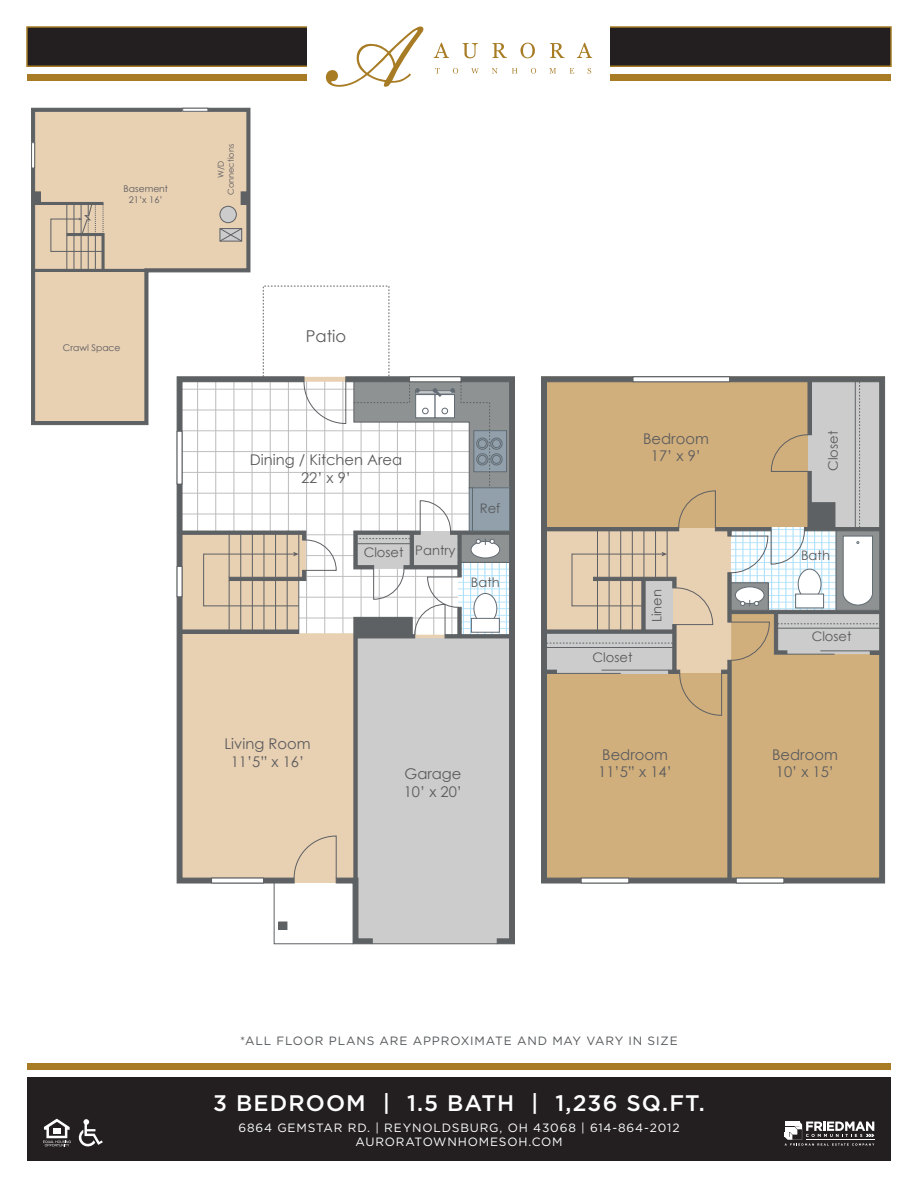
<style>
.page{position:relative;width:918px;height:1188px;background:#fff}
.page>*{position:absolute;margin:0;border:0;box-sizing:border-box;transform-origin:0 0}
.t1{font:500 22.5px "Gotham";letter-spacing:.05em;color:#fff}
.t2{font:16.35px "Century Gothic";color:#5b5b5d}
.t3{font:14.7px/17.7px "Century Gothic";color:#5b5b5d;text-align:center}
.t4{font:13.05px "Century Gothic";color:#59595c}
.t5{font:12px/14.4px "Gotham";letter-spacing:.07em;color:#fff;text-align:center}
.t6{font:12px "Gotham";letter-spacing:.07em;color:#54575a}
.t7{font:9.15px/11.1px "Century Gothic";color:#5b5b5d;text-align:center}
.t8{font:8.25px/9.9px "Century Gothic";color:#59595c;text-align:center}
</style>
<div class="page">
<div style="left:27px;top:1078px;width:864px;height:83px;background:#231f20"></div>
<div style="left:27px;top:1063px;width:864px;height:7px;background:#a77c25"></div>
<div style="left:27px;top:27px;width:864px;height:39px;background:#231f20"></div>
<div style="left:26px;top:26px;width:866px;height:41px;border:2px solid #a77c25"></div>
<div style="left:27px;top:75px;width:864px;height:6px;background:#a77c25"></div>
<div style="left:307px;top:6px;width:303px;height:92px;background:#fff"></div>
<svg style="left:325px;top:26px;width:99px;height:61px"></svg>
<svg style="left:492px;top:43px;width:15px;height:15px"></svg>
<svg style="left:550px;top:43px;width:15px;height:15px"></svg>
<svg style="left:520px;top:42px;width:15px;height:17px"></svg>
<svg style="left:463px;top:43px;width:15px;height:16px"></svg>
<svg style="left:434px;top:43px;width:15px;height:15px"></svg>
<svg style="left:577px;top:43px;width:15px;height:15px"></svg>
<svg style="left:549px;top:68px;width:7px;height:5px"></svg>
<svg style="left:512px;top:68px;width:5px;height:5px"></svg>
<svg style="left:471px;top:68px;width:8px;height:6px"></svg>
<svg style="left:492px;top:68px;width:6px;height:6px"></svg>
<svg style="left:453px;top:68px;width:5px;height:6px"></svg>
<svg style="left:531px;top:67px;width:5px;height:7px"></svg>
<svg style="left:570px;top:68px;width:4px;height:6px"></svg>
<svg style="left:587px;top:68px;width:5px;height:6px"></svg>
<svg style="left:785px;top:1121px;width:89px;height:25px"></svg>
<svg style="left:79px;top:1119px;width:24px;height:27px"></svg>
<svg style="left:43px;top:1119px;width:28px;height:28px"></svg>
<svg style="left:305px;top:424px;width:40px;height:76px"></svg>
<svg style="left:541px;top:376px;width:344px;height:508px;background:#656869"></svg>
<svg style="left:176px;top:376px;width:129px;height:508px"></svg>
<svg style="left:345px;top:376px;width:170px;height:569px"></svg>
<div style="left:472px;top:488px;width:38px;height:43px;background:#91a0ab"></div>
<div style="left:472px;top:487px;width:38px;height:44px;border:1px solid #606b71"></div>
<div style="left:469px;top:487px;width:4px;height:44px;border:1px solid #606b71"></div>
<svg style="left:303px;top:381px;width:44px;height:43px"></svg>
<svg style="left:543px;top:382px;width:340px;height:499px;background:#cab390"></svg>
<div style="left:798px;top:569px;width:23px;height:30px;background:#fff;border-radius:50%"></div>
<div style="left:798px;top:569px;width:23px;height:31px;border:1px solid #626b73;border-radius:50%"></div>
<div style="left:796px;top:594px;width:28px;height:14px;background:#fff"></div>
<div style="left:795px;top:594px;width:29px;height:14px;border:1px solid #626b73"></div>
<svg style="left:353px;top:381px;width:157px;height:108px"></svg>
<svg style="left:179px;top:500px;width:334px;height:445px"></svg>
<div style="left:212px;top:878px;width:51px;height:5px;background:#fff"></div>
<div style="left:581px;top:878px;width:48px;height:5px;background:#fff"></div>
<div style="left:736px;top:878px;width:48px;height:5px;background:#fff"></div>
<div style="left:633px;top:377px;width:97px;height:5px;background:#fff"></div>
<div style="left:633px;top:376px;width:97px;height:6px;border:1px solid #5d6163"></div>
<div style="left:410px;top:377px;width:51px;height:5px;background:#fff"></div>
<div style="left:409px;top:376px;width:52px;height:6px;border:1px solid #5d6163"></div>
<div style="left:177px;top:431px;width:5px;height:53px;background:#fff"></div>
<div style="left:177px;top:566px;width:5px;height:31px;background:#fff"></div>
<div style="left:279px;top:922px;width:8px;height:7px;background:#5d6163"></div>
<div style="left:278px;top:922px;width:9px;height:8px;border:1px solid #5d6163"></div>
<div style="left:357px;top:621px;width:52px;height:14px;background:#5d6163"></div>
<div style="left:357px;top:620px;width:52px;height:15px;border:1px solid #5d6163"></div>
<div style="left:811px;top:506px;width:21px;height:22px;background:#5d6163"></div>
<hr style="left:372px;top:943px;width:125px;height:1px;background:#5f6164">
<svg style="left:31px;top:108px;width:219px;height:317px"></svg>
<svg style="left:50px;top:204px;width:55px;height:66px;background:#cab8a1"></svg>
<div style="left:220px;top:206px;width:16px;height:17px;background:#ccc;border-radius:50%"></div>
<div style="left:220px;top:206px;width:17px;height:17px;border:1px solid #5e6063;border-radius:50%"></div>
<svg style="left:219px;top:228px;width:23px;height:14px"></svg>
<div style="left:31px;top:142px;width:4px;height:26px;border:1px solid #5d6163"></div>
<div style="left:182px;top:108px;width:26px;height:4px;border:1px solid #5d6163"></div>
<div style="left:35px;top:192px;width:5px;height:13px;background:#5d6163"></div>
<div style="left:34px;top:192px;width:7px;height:13px;border:1px solid #5d6163"></div>
<div style="left:241px;top:192px;width:6px;height:13px;background:#5d6163"></div>
<p class="t7" style="left:124px;top:183px;width:46px">Basement<br>21’x 16’</p>
<p class="t8" style="left:216px;top:195px;width:52px;rotate:-90deg">W/D<br>Connections</p>
<p class="t7" style="left:63px;top:342px;width:59px">Crawl Space</p>
<p class="t2" style="left:306px;top:324px;width:42px">Patio</p>
<p class="t7" style="left:297px;top:332px;width:55px">Living Room</p>
<p class="t3" style="left:250px;top:451px;width:154px">Dining / Kitchen Area<br>22’ x 9’</p>
<p class="t4" style="left:364px;top:542px;width:93px">Closet Pantry</p>
<p class="t4" style="left:480px;top:499px;width:22px">Ref</p>
<p class="t4" style="left:471px;top:573px;width:30px">Bath</p>
<p class="t3" style="left:643px;top:429px;width:67px">Bedroom<br>17’ x 9’</p>
<p class="t4" style="left:593px;top:648px;width:41px">Closet</p>
<p class="t4" style="left:648px;top:622px;width:35px;rotate:-90deg">Linen</p>
<p class="t4" style="left:824px;top:471px;width:41px;rotate:-90deg">Closet</p>
<p class="t4" style="left:801px;top:546px;width:30px">Bath</p>
<p class="t4" style="left:812px;top:627px;width:41px">Closet</p>
<p class="t3" style="left:225px;top:735px;width:88px">Living Room<br>11’5” x 16’</p>
<p class="t3" style="left:598px;top:745px;width:75px;text-align:left">Bedroom<br>11’5” x 14’</p>
<p class="t3" style="left:772px;top:745px;width:67px;text-align:left">Bedroom<br>10’ x 15’</p>
<p class="t3" style="left:404px;top:765px;width:60px;text-align:left">Garage<br>10’ x 20’</p>
<p class="t6" style="left:240px;top:1033px;width:439px">*ALL FLOOR PLANS ARE APPROXIMATE AND MAY VARY IN SIZE</p>
<p class="t1" style="left:213px;top:1088px;width:493px">3 BEDROOM | 1.5 BATH | 1,236 SQ.FT.</p>
<p class="t5" style="left:238px;top:1120px;width:443px">6864 GEMSTAR RD. | REYNOLDSBURG, OH 43068 | 614-864-2012<br>AURORATOWNHOMESOH.COM</p>
</div>
